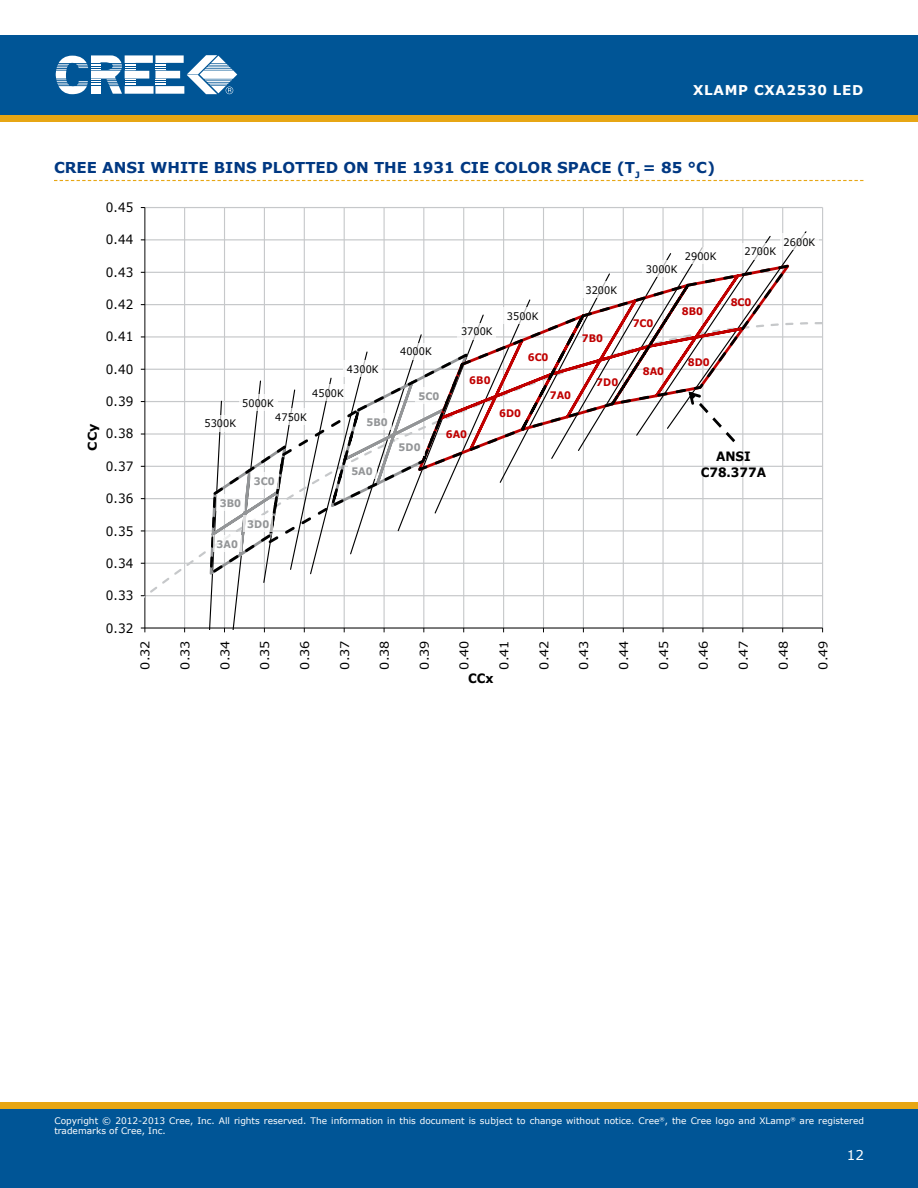
<style>
.page{position:relative;width:918px;height:1188px;background:#fff}
.page>*{position:absolute;margin:0;border:0;box-sizing:border-box;transform-origin:0 0}
.t1{font:700 15px "Verdana";color:#003882}
.t2{font:700 13.5px "Verdana";letter-spacing:.05em;color:#fff}
.t3{font:13.5px "Verdana";color:#fff}
.t4{font:12.9px "Verdana";color:#000;scale:.94 1}
.t5{font:700 12.9px/15.8px "Verdana";color:#000;text-align:center;scale:.94 1}
.t6{font:12px "Verdana";color:#000;scale:1.07 1}
.t7{font:700 12px "Verdana";color:#000;scale:1.07 1}
.t8{font:10.35px "Verdana";letter-spacing:.005em;color:#000;scale:.94 1}
.t9{font:700 10.35px "Verdana";letter-spacing:.005em;color:#c00000;scale:.94 1}
.t10{font:700 10.35px "Verdana";letter-spacing:.005em;color:#939597;scale:.94 1}
.t11{font:9px/10.8px "Verdana";color:#fff}
</style>
<div class="page">
<div style="left:0;top:115px;width:918px;height:7px;background:#e7a614"></div>
<div style="left:0;top:35px;width:918px;height:80px;background:#005596"></div>
<svg style="left:56px;top:55px;width:181px;height:39px"></svg>
<div style="left:0;top:1108px;width:918px;height:80px;background:#005596"></div>
<div style="left:0;top:1102px;width:918px;height:6px;background:#e7a614"></div>
<svg style="left:54px;top:180px;width:810px;height:1px"></svg>
<hr style="left:145px;top:304px;width:678px;height:1px;background:#c6c8ca">
<hr style="left:145px;top:272px;width:678px;height:1px;background:#c6c8ca">
<hr style="left:145px;top:239px;width:678px;height:1px;background:#c6c8ca">
<hr style="left:145px;top:207px;width:678px;height:1px;background:#c6c8ca">
<hr style="left:184px;top:208px;width:1px;height:420px;background:#c6c8ca">
<hr style="left:224px;top:208px;width:1px;height:420px;background:#c6c8ca">
<hr style="left:264px;top:208px;width:1px;height:420px;background:#c6c8ca">
<hr style="left:304px;top:208px;width:1px;height:420px;background:#c6c8ca">
<hr style="left:344px;top:208px;width:1px;height:420px;background:#c6c8ca">
<hr style="left:384px;top:208px;width:1px;height:420px;background:#c6c8ca">
<hr style="left:423px;top:208px;width:1px;height:420px;background:#c6c8ca">
<hr style="left:463px;top:208px;width:1px;height:420px;background:#c6c8ca">
<hr style="left:503px;top:208px;width:1px;height:420px;background:#c6c8ca">
<hr style="left:543px;top:208px;width:1px;height:420px;background:#c6c8ca">
<hr style="left:583px;top:208px;width:1px;height:420px;background:#c6c8ca">
<hr style="left:623px;top:208px;width:1px;height:420px;background:#c6c8ca">
<hr style="left:662px;top:208px;width:2px;height:420px;background:#c6c8ca">
<hr style="left:702px;top:208px;width:2px;height:420px;background:#c6c8ca">
<hr style="left:742px;top:208px;width:1px;height:420px;background:#c6c8ca">
<hr style="left:782px;top:208px;width:1px;height:420px;background:#c6c8ca">
<hr style="left:822px;top:208px;width:1px;height:420px;background:#c6c8ca">
<hr style="left:145px;top:208px;width:1px;height:420px;background:#000">
<svg style="left:145px;top:320px;width:679px;height:309px"></svg>
<div style="left:780px;top:233px;width:39px;height:17px;background:#fff"></div>
<div style="left:201px;top:415px;width:39px;height:16px;background:#fff"></div>
<svg style="left:205px;top:230px;width:603px;height:402px"></svg>
<h2 class="t2" style="left:693px;top:82px;width:172px">XLAMP CXA2530 LED</h2>
<h1 class="t1" style="left:54px;top:158px;width:60px">CREE ANSI</h1>
<h1 class="t1" style="left:151px;top:158px;width:320px">WHITE BINS PLOTTED ON THE 1931 CIE</h1>
<h1 class="t1" style="left:494px;top:158px;width:222px">COLOR SPACE (T<sub>J</sub> = 85 °C)</h1>
<h3 class="t4" style="left:106px;top:199px;width:31px">0.45</h3>
<h3 class="t4" style="left:106px;top:232px;width:31px">0.44</h3>
<h3 class="t4" style="left:106px;top:264px;width:31px">0.43</h3>
<h3 class="t4" style="left:106px;top:296px;width:31px">0.42</h3>
<h3 class="t4" style="left:106px;top:329px;width:31px">0.41</h3>
<h3 class="t4" style="left:106px;top:361px;width:31px">0.40</h3>
<h3 class="t4" style="left:106px;top:393px;width:31px">0.39</h3>
<h3 class="t7" style="left:85px;top:451px;width:27px;rotate:-90deg">CCy</h3>
<h3 class="t4" style="left:106px;top:426px;width:31px">0.38</h3>
<h3 class="t4" style="left:106px;top:458px;width:31px">0.37</h3>
<h3 class="t4" style="left:106px;top:490px;width:31px">0.36</h3>
<h3 class="t4" style="left:106px;top:523px;width:31px">0.35</h3>
<h3 class="t4" style="left:106px;top:555px;width:31px">0.34</h3>
<h3 class="t4" style="left:106px;top:587px;width:31px">0.33</h3>
<h3 class="t4" style="left:106px;top:620px;width:31px">0.32</h3>
<p class="t8" style="left:347px;top:362px;width:35px">4300K</p>
<p class="t8" style="left:242px;top:397px;width:35px">5000K</p>
<p class="t8" style="left:312px;top:386px;width:35px">4500K</p>
<p class="t8" style="left:205px;top:417px;width:35px">5300K</p>
<p class="t8" style="left:275px;top:411px;width:35px">4750K</p>
<p class="t10" style="left:367px;top:415px;width:24px">5B0</p>
<p class="t10" style="left:254px;top:475px;width:24px">3C0</p>
<p class="t10" style="left:247px;top:518px;width:25px">3D0</p>
<p class="t10" style="left:220px;top:497px;width:24px">3B0</p>
<p class="t10" style="left:217px;top:538px;width:24px">3A0</p>
<p class="t10" style="left:351px;top:465px;width:24px">5A0</p>
<p class="t8" style="left:400px;top:345px;width:35px">4000K</p>
<p class="t10" style="left:419px;top:389px;width:24px">5C0</p>
<p class="t8" style="left:461px;top:325px;width:35px">3700K</p>
<p class="t9" style="left:469px;top:374px;width:24px">6B0</p>
<p class="t8" style="left:507px;top:310px;width:35px">3500K</p>
<p class="t9" style="left:528px;top:351px;width:24px">6C0</p>
<p class="t9" style="left:550px;top:389px;width:24px">7A0</p>
<p class="t9" style="left:499px;top:406px;width:25px">6D0</p>
<p class="t10" style="left:399px;top:441px;width:25px">5D0</p>
<p class="t9" style="left:446px;top:427px;width:24px">6A0</p>
<p class="t8" style="left:585px;top:283px;width:35px">3200K</p>
<p class="t9" style="left:582px;top:332px;width:24px">7B0</p>
<p class="t9" style="left:596px;top:376px;width:25px">7D0</p>
<p class="t8" style="left:646px;top:263px;width:35px">3000K</p>
<p class="t8" style="left:685px;top:249px;width:35px">2900K</p>
<p class="t9" style="left:633px;top:317px;width:24px">7C0</p>
<p class="t9" style="left:643px;top:365px;width:24px">8A0</p>
<p class="t9" style="left:682px;top:305px;width:24px">8B0</p>
<p class="t9" style="left:688px;top:356px;width:25px">8D0</p>
<p class="t8" style="left:744px;top:245px;width:35px">2700K</p>
<p class="t8" style="left:784px;top:235px;width:35px">2600K</p>
<p class="t9" style="left:731px;top:296px;width:24px">8C0</p>
<h3 class="t5" style="left:701px;top:448px;width:71px">ANSI<br>C78.377A</h3>
<h3 class="t6" style="left:138px;top:670px;width:29px;rotate:-90deg">0.32</h3>
<h3 class="t6" style="left:178px;top:670px;width:29px;rotate:-90deg">0.33</h3>
<h3 class="t6" style="left:217px;top:670px;width:29px;rotate:-90deg">0.34</h3>
<h3 class="t6" style="left:257px;top:670px;width:29px;rotate:-90deg">0.35</h3>
<h3 class="t6" style="left:297px;top:670px;width:29px;rotate:-90deg">0.36</h3>
<h3 class="t6" style="left:337px;top:670px;width:29px;rotate:-90deg">0.37</h3>
<h3 class="t6" style="left:377px;top:670px;width:29px;rotate:-90deg">0.38</h3>
<h3 class="t6" style="left:417px;top:670px;width:29px;rotate:-90deg">0.39</h3>
<h3 class="t6" style="left:457px;top:670px;width:29px;rotate:-90deg">0.40</h3>
<h3 class="t6" style="left:497px;top:670px;width:29px;rotate:-90deg">0.41</h3>
<h3 class="t6" style="left:536px;top:670px;width:29px;rotate:-90deg">0.42</h3>
<h3 class="t6" style="left:576px;top:670px;width:29px;rotate:-90deg">0.43</h3>
<h3 class="t6" style="left:616px;top:670px;width:29px;rotate:-90deg">0.44</h3>
<h3 class="t6" style="left:656px;top:670px;width:29px;rotate:-90deg">0.45</h3>
<h3 class="t6" style="left:696px;top:670px;width:29px;rotate:-90deg">0.46</h3>
<h3 class="t6" style="left:736px;top:670px;width:29px;rotate:-90deg">0.47</h3>
<h3 class="t6" style="left:776px;top:670px;width:29px;rotate:-90deg">0.48</h3>
<h3 class="t6" style="left:816px;top:670px;width:29px;rotate:-90deg">0.49</h3>
<h3 class="t5" style="left:468px;top:670px;width:29px">CCx</h3>
<p class="t11" style="left:54px;top:1115px;width:811px">Copyright © 2012-2013 Cree, Inc. All rights reserved. The information in this document is subject to change without notice. Cree<sup>®</sup>, the Cree logo and XLamp<sup>®</sup> are registered trademarks of Cree, Inc.</p>
<h2 class="t3" style="left:847px;top:1146px;width:19px">12</h2>
</div>
